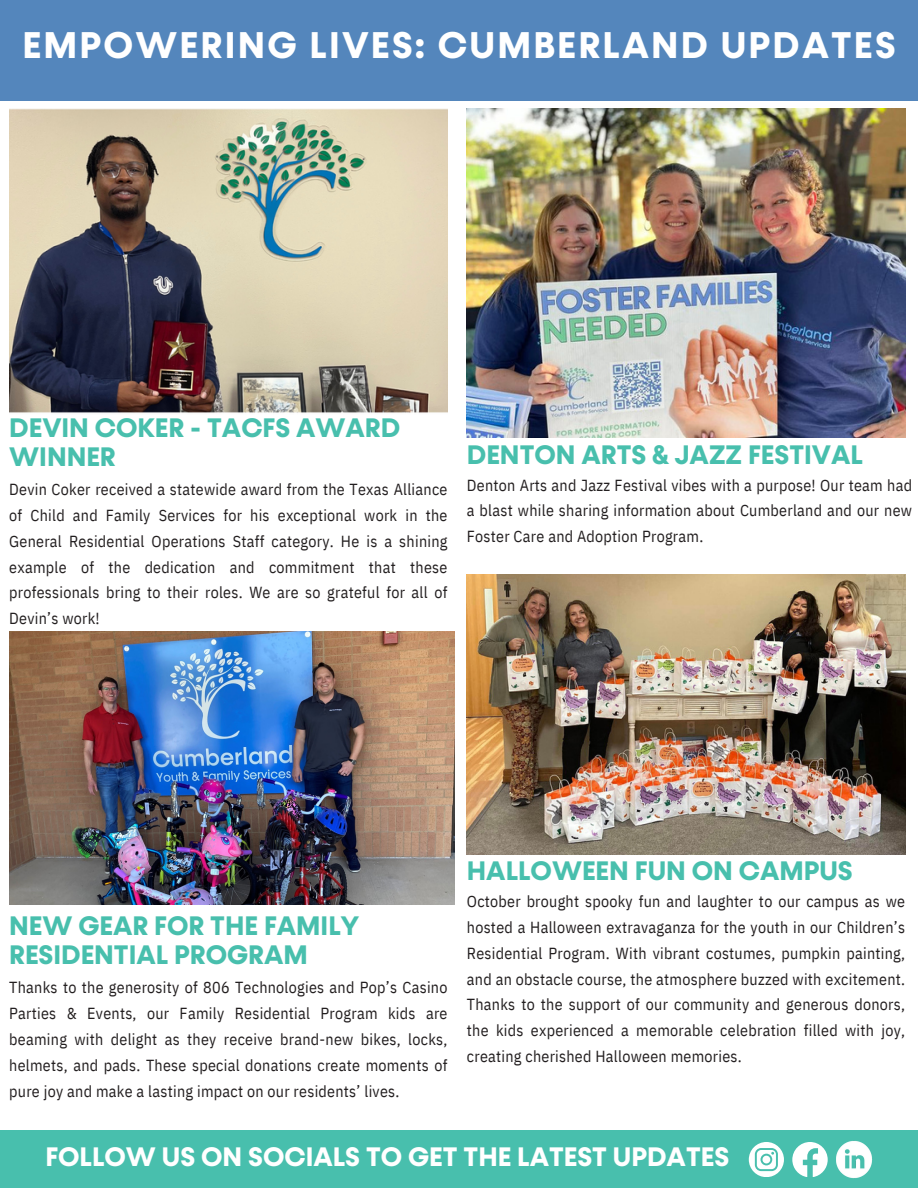
<style>
.page{position:relative;width:918px;height:1188px;background:#fff}
.page>*{position:absolute;margin:0;border:0;box-sizing:border-box;transform-origin:0 0}
.t1{font:700 37.5px "Konnect";letter-spacing:.06em;color:#fff}
.t2{font:700 27px/29.2px "Konnect";color:#48bfad}
.t3{font:700 27px "Konnect";color:#fff}
.t4{font:16.05px/25.8px "IBM Plex Sans Cond";letter-spacing:.015em;color:#231f20;text-align:justify}
</style>
<div class="page">
<div style="left:0;top:0;width:918px;height:100px;background:#5486bc"></div>
<img style="left:467px;top:574px;width:439px;height:280px">
<img style="left:9px;top:109px;width:439px;height:304px">
<img style="left:467px;top:109px;width:439px;height:328px">
<img style="left:9px;top:632px;width:446px;height:272px">
<div style="left:0;top:1130px;width:918px;height:58px;background:#48bfad"></div>
<svg style="left:792px;top:1142px;width:35px;height:35px"></svg>
<svg style="left:749px;top:1142px;width:35px;height:35px"></svg>
<img style="left:836px;top:1141px;width:36px;height:38px">
<p class="t1" style="left:22px;top:22px;width:875px">EMPOWERING LIVES: CUMBERLAND UPDATES</p>
<p class="t2" style="left:9px;top:414px;width:393px">DEVIN COKER - TACFS AWARD<br>WINNER</p>
<p class="t4" style="left:9px;top:476px;width:440px">Devin Coker received a statewide award from the Texas Alliance of Child and Family Services for his exceptional work in the General Residential Operations Staff category. He is a shining example of the dedication and commitment that these professionals bring to their roles. We are so grateful for all of Devin’s work!</p>
<p class="t2" style="left:467px;top:441px;width:398px">DENTON ARTS &amp; JAZZ FESTIVAL</p>
<p class="t4" style="left:467px;top:472px;width:447px">Denton Arts and Jazz Festival vibes with a purpose! Our team had a blast while sharing information about Cumberland and our new Foster Care and Adoption Program.</p>
<p class="t2" style="left:9px;top:912px;width:351px">NEW GEAR FOR THE FAMILY<br>RESIDENTIAL PROGRAM</p>
<p class="t4" style="left:9px;top:974px;width:440px">Thanks to the generosity of 806 Technologies and Pop’s Casino Parties &amp; Events, our Family Residential Program kids are beaming with delight as they receive brand-new bikes, locks, helmets, and pads. These special donations create moments of pure joy and make a lasting impact on our residents’ lives.</p>
<p class="t2" style="left:467px;top:857px;width:387px">HALLOWEEN FUN ON CAMPUS</p>
<p class="t4" style="left:467px;top:888px;width:440px">October brought spooky fun and laughter to our campus as we hosted a Halloween extravaganza for the youth in our Children’s Residential Program. With vibrant costumes, pumpkin painting, and an obstacle course, the atmosphere buzzed with excitement.<br>Thanks to the support of our community and generous donors, the kids experienced a memorable celebration filled with joy, creating cherished Halloween memories.</p>
<p class="t3" style="left:45px;top:1140px;width:685px">FOLLOW US ON SOCIALS TO GET THE LATEST UPDATES</p>
</div>
